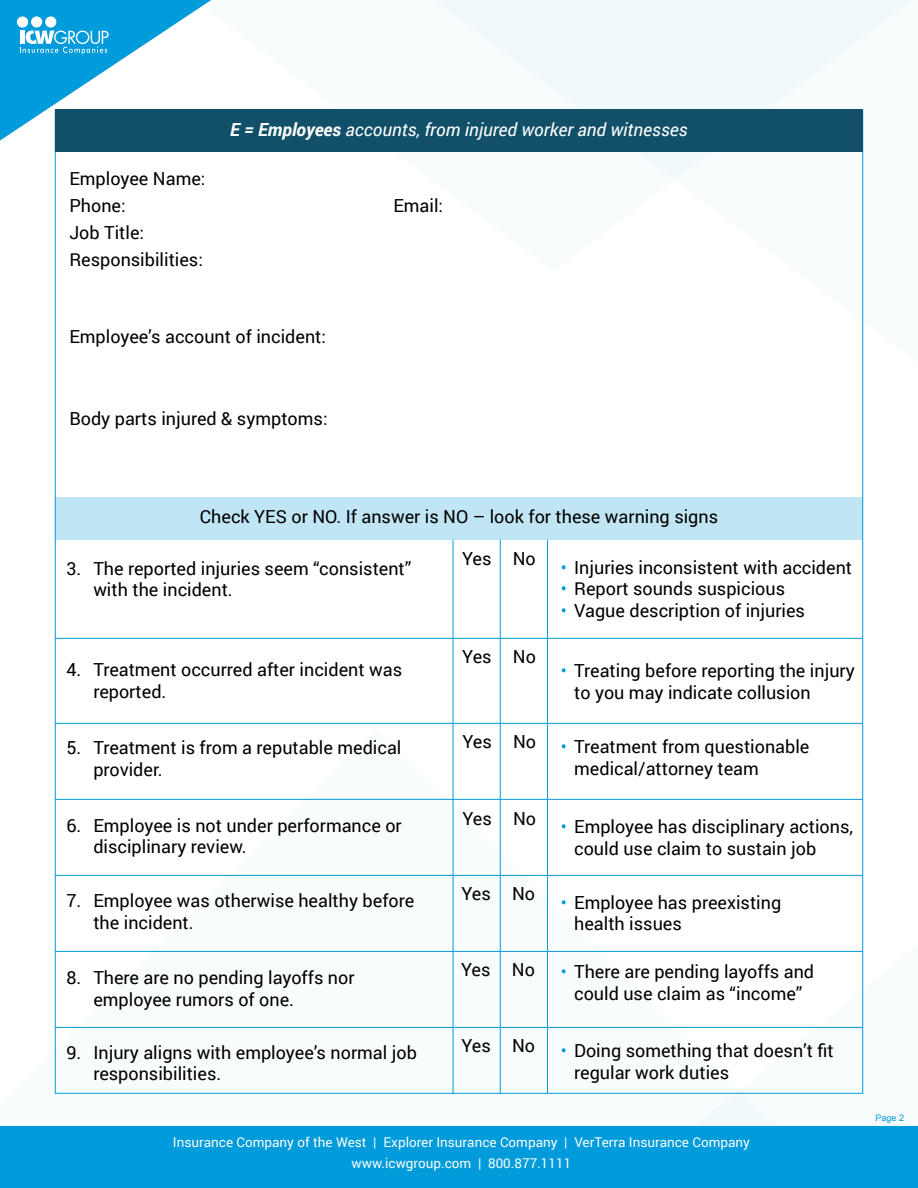
<style>
.page{position:relative;width:918px;height:1188px;background:#fff}
.page>*{position:absolute;margin:0;border:0;box-sizing:border-box;transform-origin:0 0}
.t1{font:18px/21.6px "Roboto";color:#000}
.t2{font:italic 18px "Roboto";color:#fff}
.t3{font:13.5px/21px "Roboto";color:#fff;text-align:center}
.t4{font:9px "Arial";color:#009bda}
.s1{font-weight:700}
.s2{color:#009bda}
</style>
<div class="page">
<svg style="left:0;top:0;width:233px;height:151px"></svg>
<div style="left:0;top:1126px;width:918px;height:62px;background:#009bda"></div>
<svg style="left:416px;top:0;width:496px;height:373px"></svg>
<svg style="left:54px;top:728px;width:797px;height:398px"></svg>
<div style="left:55px;top:110px;width:808px;height:42px;background:#125069"></div>
<div style="left:55px;top:497px;width:808px;height:43px;background:#c0e6f5"></div>
<hr style="left:55px;top:638px;width:808px;height:1px;background:#009bda">
<hr style="left:500px;top:540px;width:1px;height:554px;background:#009bda">
<hr style="left:453px;top:540px;width:1px;height:554px;background:#009bda">
<hr style="left:547px;top:540px;width:1px;height:554px;background:#009bda">
<hr style="left:55px;top:1027px;width:808px;height:1px;background:#009bda">
<hr style="left:55px;top:951px;width:808px;height:1px;background:#009bda">
<hr style="left:55px;top:875px;width:808px;height:1px;background:#009bda">
<hr style="left:55px;top:799px;width:808px;height:1px;background:#009bda">
<hr style="left:55px;top:723px;width:808px;height:1px;background:#009bda">
<p class="t1" style="left:69px;top:165px;width:138px;line-height:27px">Employee Name:<br>Phone:</p>
<p class="t1" style="left:69px;top:219px;width:135px;line-height:27px">Job Title:<br>Responsibilities:</p>
<p class="t2" style="left:230px;top:117px;width:459px"><span class="s1">E = Employees</span> accounts, from injured worker and witnesses</p>
<p class="t1" style="left:393px;top:195px;width:51px">Email:</p>
<p class="t1" style="left:69px;top:325px;width:258px">Employee’s account of incident:</p>
<p class="t1" style="left:69px;top:407px;width:260px">Body parts injured &amp; symptoms:</p>
<p class="t1" style="left:200px;top:506px;width:520px">Check YES or NO. If answer is NO – look for these warning signs</p>
<p class="t1" style="left:93px;top:557px;width:320px;text-indent:-27px">3. The reported injuries seem “consistent” with the incident.</p>
<p class="t1" style="left:93px;top:658px;width:310px;text-indent:-27px">4. Treatment occurred after incident was reported.</p>
<p class="t1" style="left:93px;top:736px;width:310px;text-indent:-27px">5. Treatment is from a reputable medical provider.</p>
<p class="t1" style="left:93px;top:814px;width:310px;text-indent:-27px">6. Employee is not under performance or disciplinary review.</p>
<p class="t1" style="left:93px;top:890px;width:322px;text-indent:-27px">7. Employee was otherwise healthy before the incident.</p>
<p class="t1" style="left:93px;top:966px;width:263px;text-indent:-27px">8. There are no pending layoffs nor employee rumors of one.</p>
<p class="t1" style="left:93px;top:1041px;width:325px;text-indent:-27px">9. Injury aligns with employee’s normal job responsibilities.</p>
<p class="t1" style="left:462px;top:547px;width:75px">Yes No</p>
<p class="t1" style="left:462px;top:645px;width:75px">Yes No</p>
<p class="t1" style="left:462px;top:730px;width:75px">Yes No</p>
<p class="t1" style="left:462px;top:807px;width:75px">Yes No</p>
<p class="t1" style="left:461px;top:883px;width:75px">Yes No</p>
<p class="t1" style="left:461px;top:959px;width:31px">Yes</p>
<p class="t1" style="left:512px;top:959px;width:25px">No</p>
<p class="t1" style="left:461px;top:1035px;width:75px">Yes No</p>
<p class="t1" style="left:561px;top:556px;width:293px"><span class="s2">•</span> Injuries inconsistent with accident</p>
<p class="t1" style="left:561px;top:577px;width:226px"><span class="s2">•</span> Report sounds suspicious</p>
<p class="t1" style="left:561px;top:599px;width:246px"><span class="s2">•</span> Vague description of injuries</p>
<p class="t1" style="left:574px;top:659px;width:282px;text-indent:-14px"><span class="s2">•</span> Treating before reporting the injury to you may indicate collusion</p>
<p class="t1" style="left:574px;top:735px;width:237px;text-indent:-14px"><span class="s2">•</span> Treatment from questionable medical/attorney team</p>
<p class="t1" style="left:574px;top:815px;width:280px;text-indent:-14px"><span class="s2">•</span> Employee has disciplinary actions, could use claim to sustain job</p>
<p class="t1" style="left:574px;top:891px;width:209px;text-indent:-14px"><span class="s2">•</span> Employee has preexisting health issues</p>
<p class="t1" style="left:561px;top:961px;width:255px;text-align:center"><span class="s2">•</span> There are pending layoffs and could use claim as “income”</p>
<p class="t1" style="left:574px;top:1040px;width:261px;text-indent:-14px"><span class="s2">•</span> Doing something that doesn’t fit regular work duties</p>
<p class="t3" style="left:173px;top:1131px;width:579px">Insurance Company of the West | Explorer Insurance Company | VerTerra Insurance Company www.icwgroup.com | 800.877.1111</p>
<p class="t4" style="left:876px;top:1112px;width:30px">Page 2</p>
</div>
